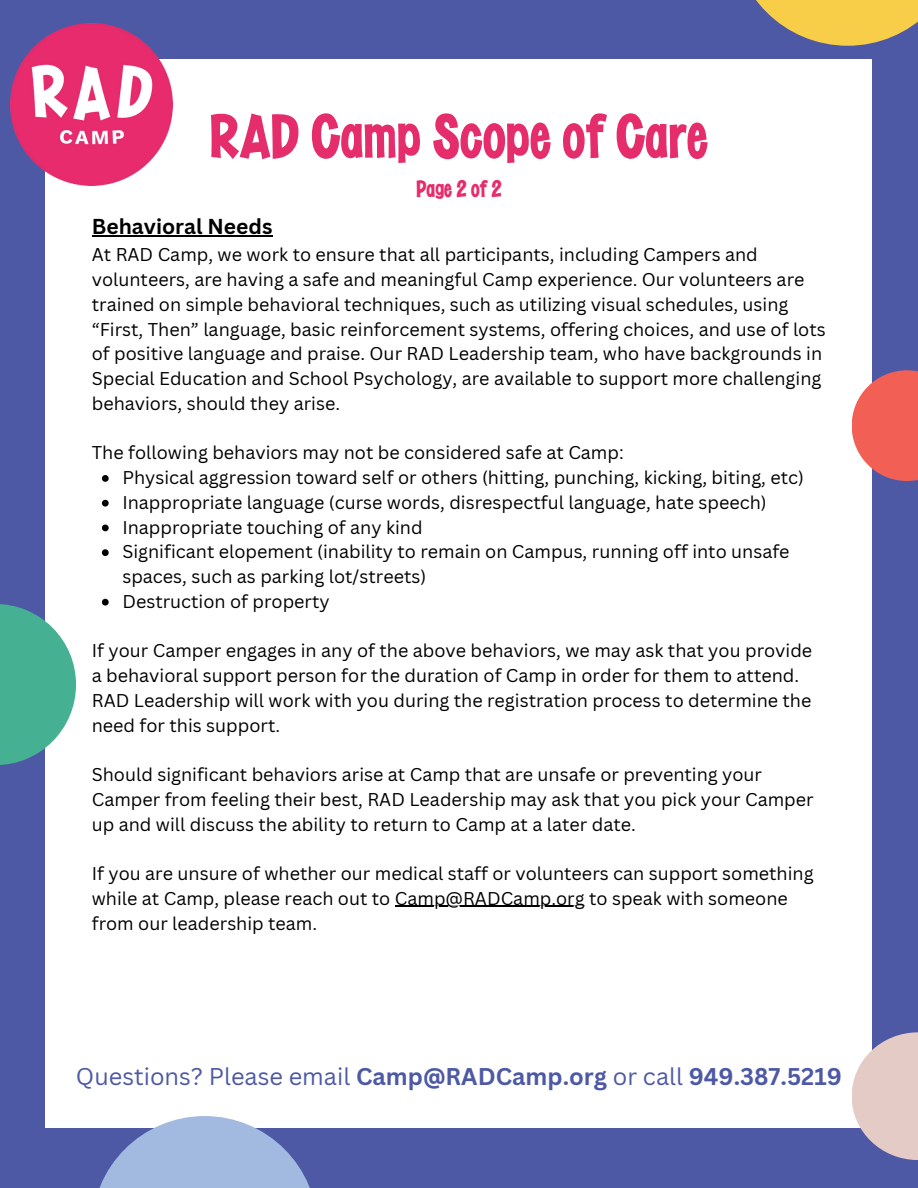
<style>
.page{position:relative;width:918px;height:1188px;background:#4d59a5}
.page>*{position:absolute;margin:0;border:0;box-sizing:border-box;transform-origin:0 0}
.t1{font:63px "Cuckoo Serif I";color:#e62d6b}
.t2{font:24px "Cuckoo Serif I";color:#e62d6b}
.t3{font:700 23.55px "Canva Sans";color:#4d59a5}
.t4{font:700 21px "Canva Sans";color:#000}
.t5{font:18px/24.8px "Canva Sans";color:#000}
.s1{font-weight:400}
</style>
<div class="page">
<div style="left:46px;top:59px;width:826px;height:1069px;background:#fff"></div>
<svg style="left:756px;top:0;width:162px;height:46px;fill:#f8cd48"></svg>
<svg style="left:0;top:604px;width:76px;height:161px;fill:#46b093"></svg>
<svg style="left:99px;top:1116px;width:211px;height:72px;fill:#a2b9e0"></svg>
<svg style="left:852px;top:1032px;width:66px;height:128px;fill:#e5cbc5"></svg>
<svg style="left:852px;top:370px;width:66px;height:111px;fill:#f26055"></svg>
<img style="left:11px;top:23px;width:162px;height:162px">
<hr style="left:92px;top:235px;width:181px;height:2px;background:#000">
<svg style="left:102px;top:475px;width:7px;height:7px"></svg>
<svg style="left:102px;top:500px;width:7px;height:7px"></svg>
<svg style="left:102px;top:525px;width:7px;height:6px"></svg>
<svg style="left:102px;top:549px;width:7px;height:7px"></svg>
<svg style="left:102px;top:599px;width:7px;height:7px"></svg>
<hr style="left:395px;top:906px;width:190px;height:1px;background:#000">
<h1 class="t1" style="left:210px;top:114px;width:500px">RAD Camp Scope of Care</h1>
<h2 class="t2" style="left:416px;top:181px;width:87px">Page 2 of 2</h2>
<p class="t4" style="left:92px;top:212px;width:182px">Behavioral Needs</p>
<p class="t5" style="left:92px;top:242px;width:736px">At RAD Camp, we work to ensure that all participants, including Campers and volunteers, are having a safe and meaningful Camp experience. Our volunteers are trained on simple behavioral techniques, such as utilizing visual schedules, using “First, Then” language, basic reinforcement systems, offering choices, and use of lots of positive language and praise. Our RAD Leadership team, who have backgrounds in Special Education and School Psychology, are available to support more challenging behaviors, should they arise.</p>
<p class="t5" style="left:122px;top:440px;width:683px;text-indent:-31px">The following behaviors may not be considered safe at Camp:<br>Physical aggression toward self or others (hitting, punching, kicking, biting, etc)<br>Inappropriate language (curse words, disrespectful language, hate speech)<br>Inappropriate touching of any kind<br>Significant elopement (inability to remain on Campus, running off into unsafe spaces, such as parking lot/streets)<br>Destruction of property</p>
<p class="t5" style="left:92px;top:638px;width:722px">If your Camper engages in any of the above behaviors, we may ask that you provide a behavioral support person for the duration of Camp in order for them to attend.<br>RAD Leadership will work with you during the registration process to determine the need for this support.</p>
<p class="t5" style="left:92px;top:762px;width:723px">Should significant behaviors arise at Camp that are unsafe or preventing your<br>Camper from feeling their best, RAD Leadership may ask that you pick your Camper up and will discuss the ability to return to Camp at a later date.</p>
<p class="t5" style="left:92px;top:861px;width:723px">If you are unsure of whether our medical staff or volunteers can support something while at Camp, please reach out to Camp@RADCamp.org to speak with someone from our leadership team.</p>
<h3 class="t3" style="left:76px;top:1060px;width:768px"><span class="s1">Questions? Please email</span> Camp@RADCamp.org <span class="s1">or call</span> 949.387.5219</h3>
</div>
